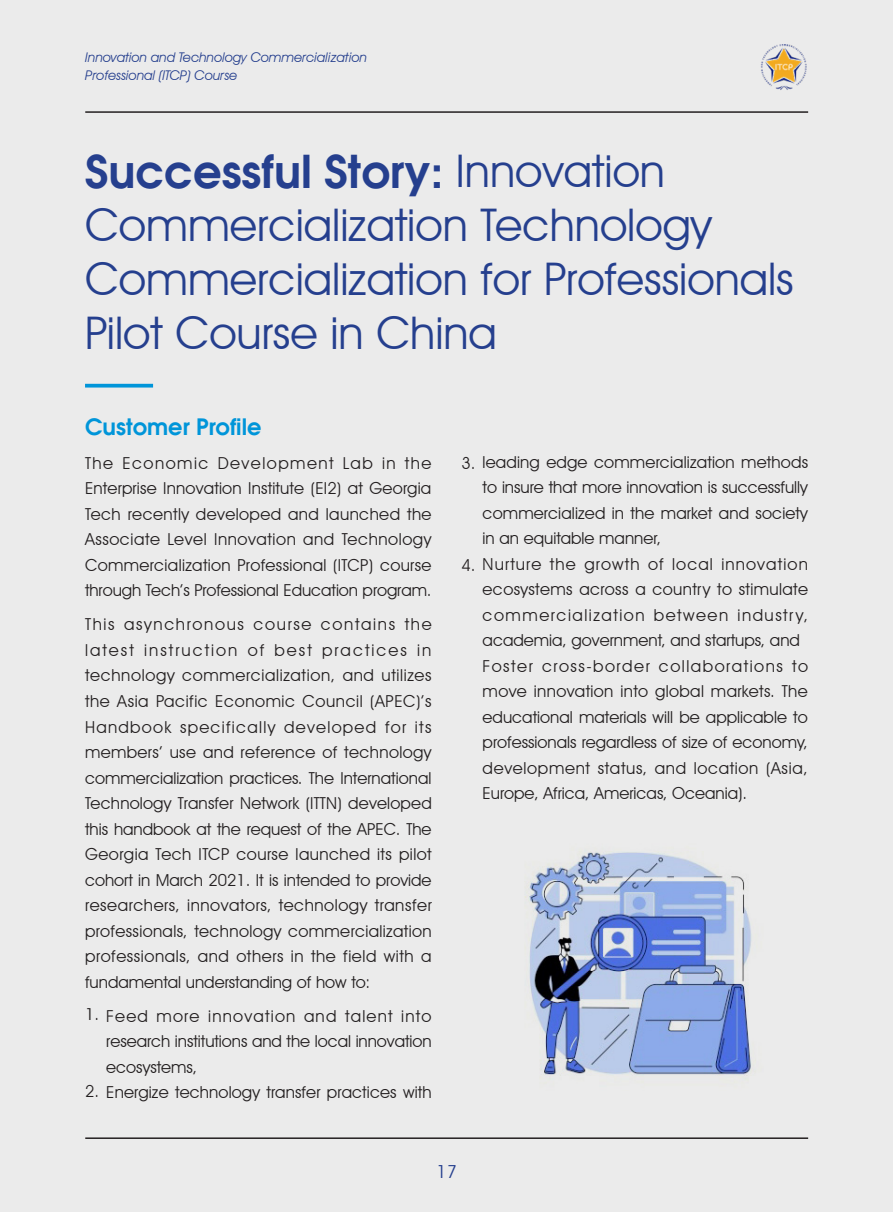
<style>
.page{position:relative;width:893px;height:1212px;background:#ebebeb}
.page>*{position:absolute;margin:0;border:0;box-sizing:border-box;transform-origin:0 0}
.t1{font:45px/53.8px "Avant Garde IT Cby BT";color:#253f8e}
.t2{font:600 22.5px "Avant Garde";color:#0095d9}
.t3{font:18px "Avant Garde IT Cby BT";color:#253f8e}
.t4{font:16.5px/25.5px "Avant Garde IT Cby BT";color:#231f20;text-align:justify}
.t5{font:italic 13.35px/18.3px "Avant Garde IT Cby BT";color:#253f8e}
.s1{font-family:"Avant Garde";font-weight:600}
</style>
<div class="page">
<hr style="left:85px;top:111px;width:723px;height:2px;background:#231f20">
<hr style="left:85px;top:1137px;width:723px;height:2px;background:#231f20">
<img style="left:761px;top:44px;width:46px;height:46px">
<hr style="left:85px;top:384px;width:68px;height:3px;background:#0095d9">
<img style="left:525px;top:851px;width:231px;height:225px">
<p class="t5" style="left:85px;top:48px;width:283px">Innovation and Technology Commercialization<br>Professional (ITCP) Course</p>
<p class="t1" style="left:85px;top:145px;width:710px"><span class="s1">Successful Story:</span> Innovation<br>Commercialization Technology<br>Commercialization for Professionals<br>Pilot Course in China</p>
<p class="t2" style="left:85px;top:412px;width:178px">Customer Profile</p>
<p class="t4" style="left:85px;top:450px;width:348px">The Economic Development Lab in the Enterprise Innovation Institute (EI2) at Georgia Tech recently developed and launched the Associate Level Innovation and Technology Commercialization Professional (ITCP) course through Tech’s Professional Education program.</p>
<p class="t4" style="left:85px;top:612px;width:348px">This asynchronous course contains the latest instruction of best practices in technology commercialization, and utilizes the Asia Pacific Economic Council (APEC)’s Handbook specifically developed for its members’ use and reference of technology commercialization practices. The International Technology Transfer Network (ITTN) developed this handbook at the request of the APEC. The Georgia Tech ITCP course launched its pilot cohort in March 2021. It is intended to provide researchers, innovators, technology transfer professionals, technology commercialization professionals, and others in the field with a fundamental understanding of how to:</p>
<p class="t4" style="left:106px;top:1003px;width:327px;text-indent:-21px">1. Feed more innovation and talent into research institutions and the local innovation ecosystems,</p>
<p class="t4" style="left:85px;top:1079px;width:348px">2. Energize technology transfer practices with</p>
<p class="t4" style="left:483px;top:449px;width:327px;text-indent:-21px">3. leading edge commercialization methods to insure that more innovation is successfully commercialized in the market and society in an equitable manner,</p>
<p class="t4" style="left:483px;top:551px;width:327px;text-indent:-21px">4. Nurture the growth of local innovation ecosystems across a country to stimulate commercialization between industry, academia, government, and startups, and</p>
<p class="t4" style="left:483px;top:653px;width:327px">Foster cross-border collaborations to move innovation into global markets. The educational materials will be applicable to professionals regardless of size of economy, development status, and location (Asia, Europe, Africa, Americas, Oceania).</p>
<p class="t3" style="left:437px;top:1161px;width:22px">17</p>
</div>
